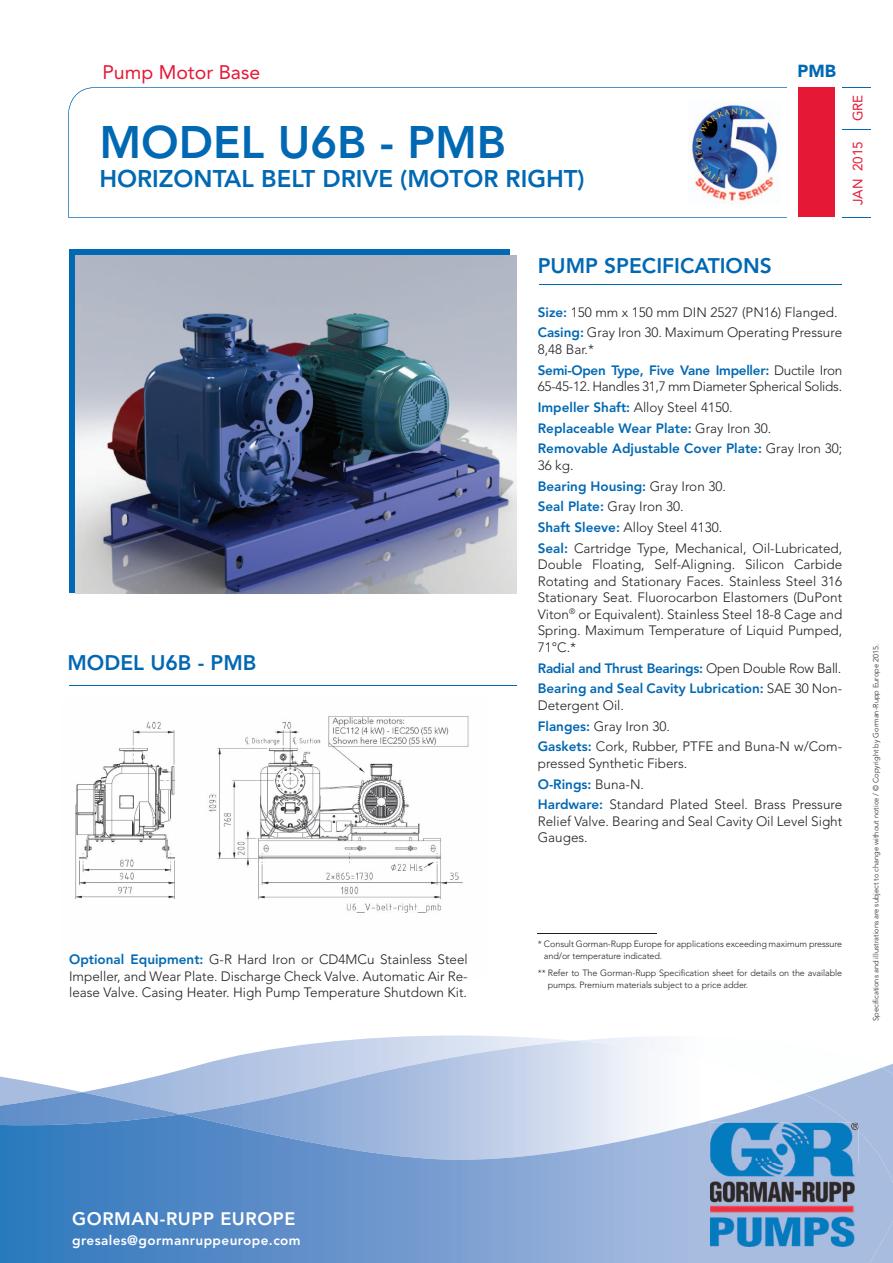
<style>
.page{position:relative;width:893px;height:1263px;background:#fff}
.page>*{position:absolute;margin:0;border:0;box-sizing:border-box;transform-origin:0 0}
.t1{font:800 45.15px "Avenir LT Std";color:#0168b3}
.t2{font:800 24px "Avenir LT Std";color:#0168b3}
.t3{font:800 21px "Avenir LT Std";color:#0168b3}
.t4{font:19.5px "Avenir LT Std";color:#e51836}
.t5{font:800 18px "Avenir LT Std";letter-spacing:.03em;color:#fff}
.t6{font:900 17.4px "Avenir LT Std";color:#0168b3}
.t7{font:300 13.5px/20.7px "Avenir LT Std";color:#231f20}
.t8{font:300 13.5px/20.7px "Avenir LT Std";letter-spacing:-.02em;color:#231f20}
.t9{font:800 13.5px/20.7px "Avenir LT Std";color:#0168b3}
.t10{font:800 13.5px/20.7px "Avenir LT Std";letter-spacing:-.02em;color:#0168b3}
.t11{font:800 13.5px "Avenir LT Std";letter-spacing:.03em;color:#fff}
.t12{font:13.5px "Avenir LT Std";color:#e51836}
.t13{font:300 9px/12px "Avenir LT Std";letter-spacing:-.01em;color:#231f20}
.t14{font:300 7.5px "Avenir LT Std";color:#231f20}
.s1{font-weight:800;color:#0168b3}
.s2{font-weight:300;color:#231f20}
</style>
<div class="page">
<div style="left:799px;top:88px;width:36px;height:129px;background:#e51836"></div>
<svg style="left:842px;top:217px;width:29px;height:1px"></svg>
<svg style="left:842px;top:87px;width:29px;height:1px"></svg>
<svg style="left:842px;top:129px;width:29px;height:1px"></svg>
<img style="left:0;top:1183px;width:893px;height:80px">
<svg style="left:0;top:1035px;width:893px;height:148px"></svg>
<img style="left:710px;top:1123px;width:148px;height:123px">
<svg style="left:69px;top:249px;width:441px;height:344px;background:#1b74b6"></svg>
<img style="left:76px;top:256px;width:441px;height:337px">
<hr style="left:539px;top:284px;width:303px;height:1px;background:#0168b3">
<hr style="left:538px;top:933px;width:119px;height:1px;background:#231f20">
<svg style="left:68px;top:87px;width:719px;height:130px"></svg>
<hr style="left:69px;top:685px;width:448px;height:1px;background:#0168b3">
<img style="left:75px;top:716px;width:394px;height:197px">
<img style="left:688px;top:101px;width:93px;height:103px">
<h3 class="t4" style="left:102px;top:61px;width:159px">Pump Motor Base</h3>
<p class="t6" style="left:797px;top:60px;width:40px">PMB</p>
<h1 class="t1" style="left:99px;top:116px;width:408px">MODEL U6B - PMB</h1>
<h2 class="t2" style="left:99px;top:164px;width:487px">HORIZONTAL BELT DRIVE (MOTOR RIGHT)</h2>
<p class="t12" style="left:850px;top:121px;width:28px;rotate:-90deg">GRE</p>
<p class="t12" style="left:850px;top:205px;width:66px;rotate:-90deg">JAN 2015</p>
<h3 class="t3" style="left:68px;top:650px;width:190px">MODEL U6B - PMB</h3>
<p class="t7" style="left:69px;top:951px;width:400px;line-height:16.5px;text-align:justify"><span class="s1">Optional Equipment:</span> G-R Hard Iron or CD4MCu Stainless Steel Impeller, and Wear Plate. Discharge Check Valve. Automatic Air Re&shy;lease Valve. Casing Heater. High Pump Temperature Shutdown Kit.</p>
<h3 class="t3" style="left:538px;top:253px;width:236px">PUMP SPECIFICATIONS</h3>
<p class="t7" style="left:538px;top:302px;width:306px"><span class="s1">Size:</span> 150 mm x 150 mm DIN 2527 (PN16) Flanged.<br><span class="s1">Casing:</span> Gray Iron 30. Maximum Operating Pressure</p>
<p class="t10" style="left:538px;top:339px;width:306px"><span class="s2">8,48 Bar.*<br></span>Semi-Open Type, Five Vane Impeller: <span class="s2">Ductile Iron</span></p>
<p class="t8" style="left:538px;top:376px;width:306px">65-45-12. Handles 31,7 mm Diameter Spherical Solids.<br><span class="s1">Impeller Shaft:</span> Alloy Steel 4150.<br><span class="s1">Replaceable Wear Plate:</span> Gray Iron 30.<br><span class="s1">Removable Adjustable Cover Plate:</span> Gray Iron 30;</p>
<p class="t7" style="left:538px;top:455px;width:306px">36 kg.<br><span class="s1">Bearing Housing:</span> Gray Iron 30.<br><span class="s1">Seal Plate:</span> Gray Iron 30.<br><span class="s1">Shaft Sleeve:</span> Alloy Steel 4130.<br><span class="s1">Seal:</span> Cartridge Type, Mechanical, Oil-Lubricated,</p>
<p class="t7" style="left:538px;top:556px;width:306px;line-height:16.5px;text-align:justify">Double Floating, Self-Aligning. Silicon Carbide Rotating and Stationary Faces. Stainless Steel 316<br>Stationary Seat. Fluorocarbon Elastomers (DuPont Viton<sup>®</sup> or Equivalent). Stainless Steel 18-8 Cage and Spring. Maximum Temperature of Liquid Pumped, 71°C.*</p>
<p class="t9" style="left:538px;top:658px;width:306px">Radial and Thrust Bearings: <span class="s2">Open Double Row Ball.<br></span>Bearing and Seal Cavity Lubrication: <span class="s2">SAE 30 Non-</span></p>
<p class="t7" style="left:538px;top:695px;width:306px">Detergent Oil.<br><span class="s1">Flanges:</span> Gray Iron 30.<br><span class="s1">Gaskets:</span> Cork, Rubber, PTFE and Buna-N w/Com-</p>
<p class="t7" style="left:538px;top:753px;width:306px">pressed Synthetic Fibers.<br><span class="s1">O-Rings:</span> Buna-N.<br><span class="s1">Hardware:</span> Standard Plated Steel. Brass Pressure</p>
<p class="t7" style="left:538px;top:813px;width:306px;line-height:16.5px">Relief Valve. Bearing and Seal Cavity Oil Level Sight<br>Gauges.</p>
<p class="t13" style="left:544px;top:938px;width:300px;text-indent:-6px">* Consult Gorman-Rupp Europe for applications exceeding maximum pressure and/or temperature indicated.</p>
<p class="t13" style="left:548px;top:966px;width:296px;text-indent:-10px">** Refer to The Gorman-Rupp Specification sheet for details on the available pumps. Premium materials subject to a price adder.</p>
<p class="t14" style="left:871px;top:1021px;width:378px;rotate:-90deg">Specifications and illustrations are subject to change without notice / © Copyright by Gorman-Rupp Europe 2015.</p>
<h3 class="t5" style="left:72px;top:1207px;width:225px">GORMAN-RUPP EUROPE</h3>
<p class="t11" style="left:72px;top:1232px;width:230px">gresales@gormanruppeurope.com</p>
</div>
